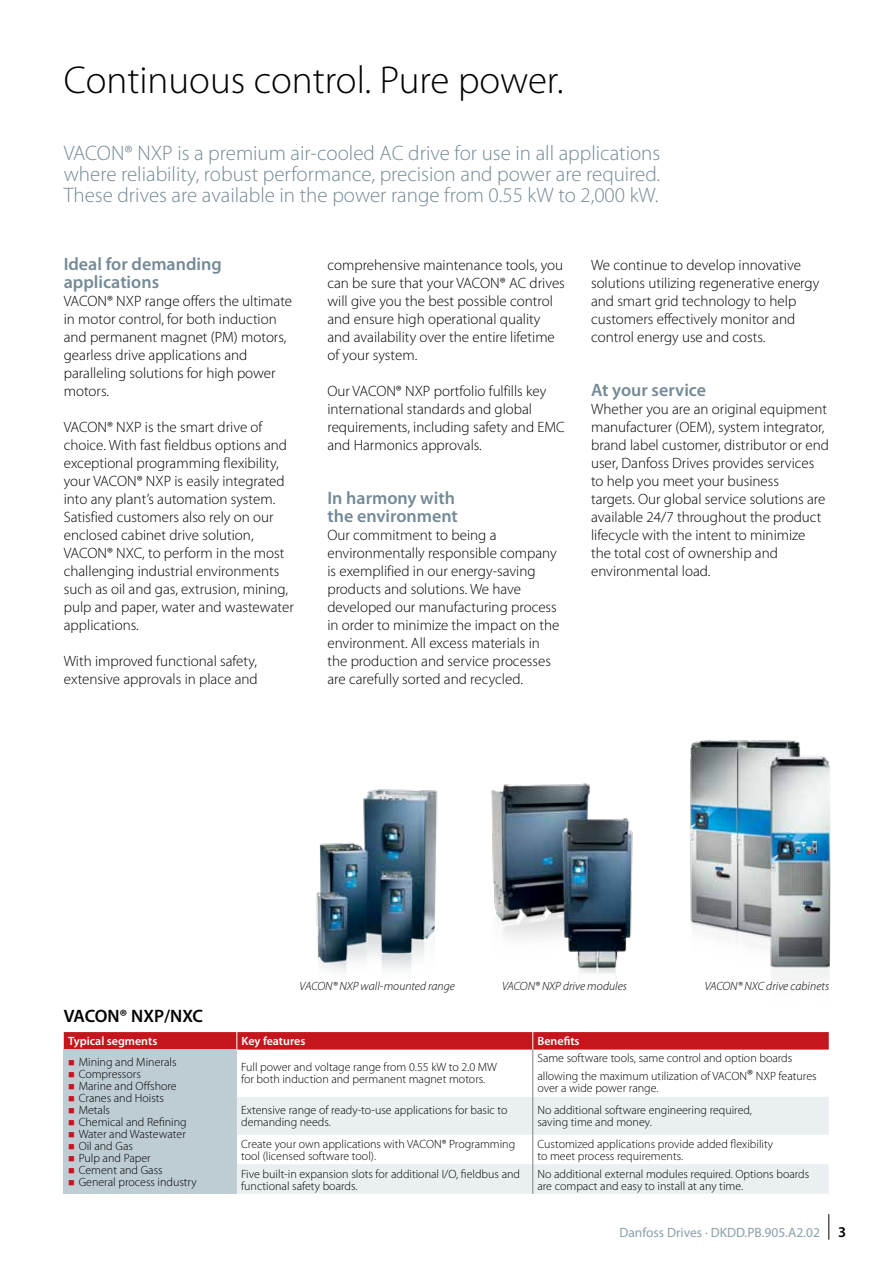
<style>
.page{position:relative;width:893px;height:1263px;background:#fff}
.page>*{position:absolute;margin:0;border:0;box-sizing:border-box;transform-origin:0 0}
.t1{font:300 39px "Myriad Pro";color:#000}
.t2{font:300 21px/21px "Myriad Pro";color:#748a96;text-align:justify}
.t3{font:600 18px/18px "Myriad Pro";color:#748a96}
.t4{font:600 18px "Myriad Pro";letter-spacing:-.01em;color:#000}
.t5{font:300 15px/18px "Myriad Pro";color:#000}
.t6{font:13.5px "Myriad Pro";color:#8b9faa}
.t7{font:300 12px/12px "Myriad Pro";color:#000}
.t8{font:italic 300 12px "Myriad Pro";color:#000}
.t9{font:600 12px "Myriad Pro";color:#fff}
.s1{color:#c4161c}
.s2{font-size:15px}
.s3{font-weight:600;font-size:15px;color:#000}
</style>
<div class="page">
<div style="left:64px;top:1049px;width:173px;height:145px;background:#beccd3"></div>
<svg style="left:237px;top:1097px;width:592px;height:97px;fill:#eaeff2"></svg>
<hr style="left:532px;top:1049px;width:1px;height:48px;background:#808285">
<hr style="left:532px;top:1097px;width:1px;height:38px;background:#808285">
<svg style="left:532px;top:1135px;width:1px;height:29px"></svg>
<hr style="left:532px;top:1164px;width:1px;height:30px;background:#808285">
<div style="left:64px;top:1032px;width:765px;height:17px;background:#c4161c"></div>
<img style="left:316px;top:789px;width:122px;height:183px">
<img style="left:492px;top:783px;width:141px;height:196px">
<img style="left:689px;top:740px;width:142px;height:243px">
<svg style="left:828px;top:1214px;width:1px;height:25px"></svg>
<h1 class="t1" style="left:64px;top:59px;width:501px">Continuous control. Pure power.</h1>
<h2 class="t2" style="left:64px;top:143px;width:598px">VACON® NXP is a premium air-cooled AC drive for use in all applications where reliability, robust performance, precision and power are required.<br>These drives are available in the power range from 0.55 kW to 2,000 kW.</h2>
<p class="t3" style="left:64px;top:255px;width:159px">Ideal for demanding applications</p>
<p class="t5" style="left:64px;top:292px;width:230px">VACON® NXP range offers the ultimate in motor control, for both induction and permanent magnet (PM) motors, gearless drive applications and paralleling solutions for high power motors.</p>
<p class="t5" style="left:64px;top:418px;width:232px">VACON® NXP is the smart drive of choice. With fast fieldbus options and exceptional programming flexibility, your VACON® NXP is easily integrated into any plant’s automation system.<br>Satisfied customers also rely on our enclosed cabinet drive solution, VACON® NXC, to perform in the most challenging industrial environments such as oil and gas, extrusion, mining, pulp and paper, water and wastewater applications.</p>
<p class="t5" style="left:64px;top:652px;width:195px">With improved functional safety, extensive approvals in place and</p>
<p class="t5" style="left:327px;top:256px;width:239px">comprehensive maintenance tools, you can be sure that your VACON® AC drives will give you the best possible control and ensure high operational quality and availability over the entire lifetime of your system.</p>
<p class="t5" style="left:327px;top:382px;width:239px">Our VACON® NXP portfolio fulfills key international standards and global requirements, including safety and EMC and Harmonics approvals.</p>
<p class="t3" style="left:327px;top:489px;width:132px">In harmony with the environment</p>
<p class="t5" style="left:327px;top:526px;width:233px">Our commitment to being a environmentally responsible company is exemplified in our energy-saving products and solutions. We have developed our manufacturing process in order to minimize the impact on the environment. All excess materials in the production and service processes are carefully sorted and recycled.</p>
<p class="t5" style="left:591px;top:256px;width:230px">We continue to develop innovative solutions utilizing regenerative energy and smart grid technology to help customers effectively monitor and control energy use and costs.</p>
<p class="t3" style="left:591px;top:381px;width:117px">At your service</p>
<p class="t5" style="left:591px;top:400px;width:239px">Whether you are an original equipment manufacturer (OEM), system integrator, brand label customer, distributor or end user, Danfoss Drives provides services to help you meet your business<br>targets. Our global service solutions are available 24/7 throughout the product lifecycle with the intent to minimize the total cost of ownership and environmental load.</p>
<p class="t8" style="left:300px;top:980px;width:157px">VACON® NXP wall-mounted range</p>
<p class="t8" style="left:502px;top:980px;width:126px">VACON® NXP drive modules</p>
<p class="t8" style="left:705px;top:980px;width:126px">VACON® NXC drive cabinets</p>
<p class="t4" style="left:64px;top:1005px;width:141px">VACON® NXP/NXC</p>
<p class="t9" style="left:68px;top:1035px;width:91px">Typical segments</p>
<p class="t9" style="left:241px;top:1035px;width:65px">Key features</p>
<p class="t9" style="left:537px;top:1035px;width:44px">Benefits</p>
<p class="t7" style="left:68px;top:1056px;width:110px"><span class="s1">■</span> Mining and Minerals</p>
<p class="t7" style="left:68px;top:1068px;width:74px"><span class="s1">■</span> Compressors</p>
<p class="t7" style="left:68px;top:1080px;width:110px"><span class="s1">■</span> Marine and Offshore</p>
<p class="t7" style="left:68px;top:1092px;width:97px"><span class="s1">■</span> Cranes and Hoists</p>
<p class="t7" style="left:68px;top:1104px;width:44px"><span class="s1">■</span> Metals</p>
<p class="t7" style="left:68px;top:1116px;width:120px"><span class="s1">■</span> Chemical and Refining</p>
<p class="t7" style="left:68px;top:1128px;width:119px"><span class="s1">■</span> Water and Wastewater</p>
<p class="t7" style="left:68px;top:1140px;width:66px"><span class="s1">■</span> Oil and Gas</p>
<p class="t7" style="left:68px;top:1152px;width:84px"><span class="s1">■</span> Pulp and Paper</p>
<p class="t7" style="left:68px;top:1164px;width:96px"><span class="s1">■</span> Cement and Gass</p>
<p class="t7" style="left:68px;top:1176px;width:130px"><span class="s1">■</span> General process industry</p>
<p class="t7" style="left:241px;top:1062px;width:257px">Full power and voltage range from 0.55 kW to 2.0 MW for both induction and permanent magnet motors.</p>
<p class="t7" style="left:537px;top:1050px;width:281px;line-height:18px">Same software tools, same control and option boards allowing the maximum utilization of VACON<span class="s2">®</span> NXP features</p>
<p class="t7" style="left:537px;top:1083px;width:123px">over a wide power range.</p>
<p class="t7" style="left:241px;top:1104px;width:268px">Extensive range of ready-to-use applications for basic to demanding needs.</p>
<p class="t7" style="left:537px;top:1104px;width:216px">No additional software engineering required, saving time and money.</p>
<p class="t7" style="left:241px;top:1138px;width:276px">Create your own applications with VACON® Programming tool (licensed software tool).</p>
<p class="t7" style="left:537px;top:1138px;width:237px">Customized applications provide added flexibility to meet process requirements.</p>
<p class="t7" style="left:241px;top:1168px;width:280px">Five built-in expansion slots for additional I/O, fieldbus and functional safety boards.</p>
<p class="t7" style="left:537px;top:1168px;width:273px">No additional external modules required. Options boards are compact and easy to install at any time.</p>
<p class="t6" style="left:619px;top:1225px;width:228px">Danfoss Drives · DKDD.PB.905.A2.02 <span class="s3">3</span></p>
</div>
